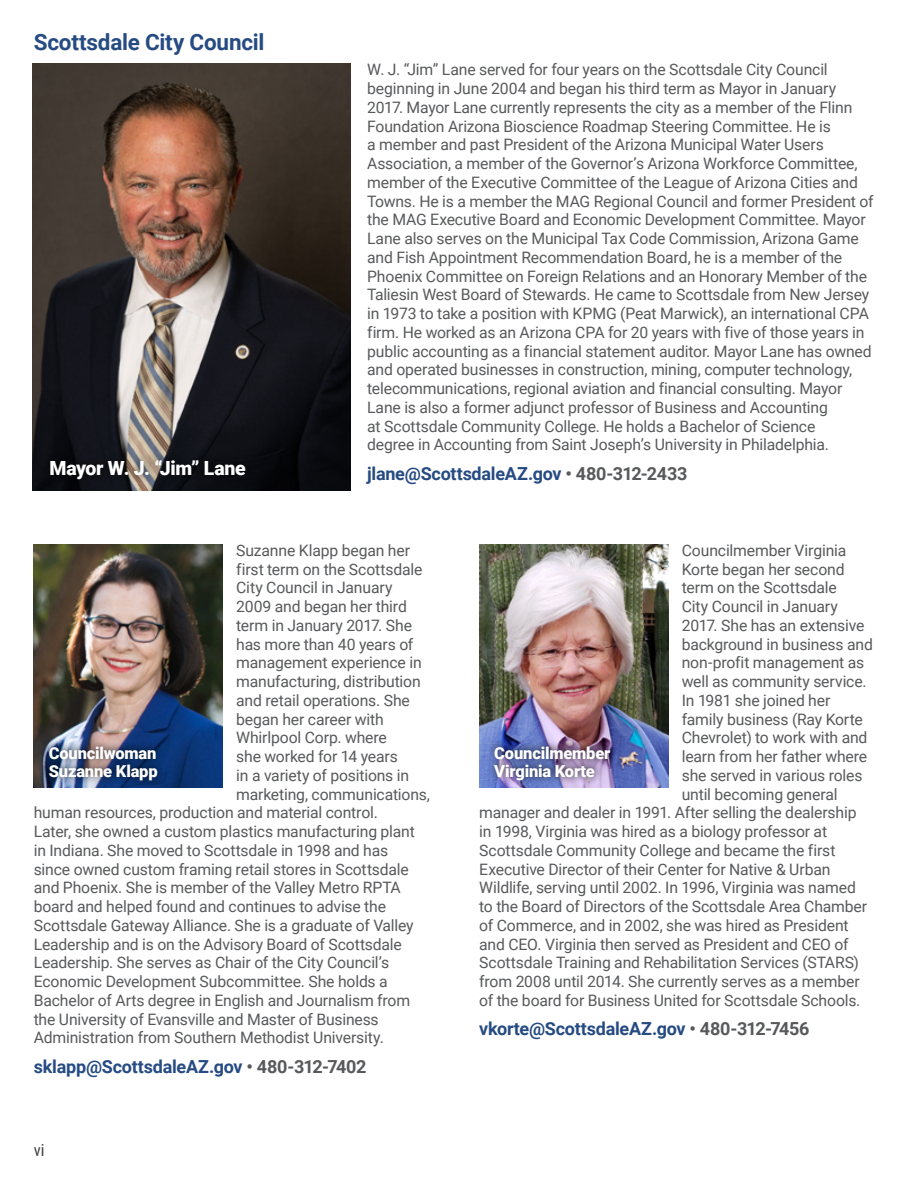
<style>
.page{position:relative;width:918px;height:1188px;background:#fff}
.page>*{position:absolute;margin:0;border:0;box-sizing:border-box;transform-origin:0 0}
.t1{font:700 22.5px "Roboto";letter-spacing:-.01em;color:#264b83}
.t2{font:900 19.5px "Roboto";letter-spacing:-.015em;color:#fff}
.t3{font:700 18px "Roboto";letter-spacing:-.015em;color:#264b83}
.t4{font:900 16.5px/18px "Roboto";letter-spacing:-.01em;color:#fff}
.t5{font:16.5px "Roboto Condensed";color:#414042}
.t6{font:15.75px/18.8px "Roboto";letter-spacing:-.01em;color:#58595b}
.s1{color:#58595b}
</style>
<div class="page">
<img style="left:33px;top:64px;width:317px;height:427px">
<div style="left:43px;top:452px;width:210px;height:34px;background:#000;opacity:.75"></div>
<img style="left:34px;top:544px;width:189px;height:243px">
<div style="left:42px;top:739px;width:123px;height:49px;background:#000;opacity:.75"></div>
<img style="left:479px;top:544px;width:189px;height:243px">
<div style="left:487px;top:739px;width:132px;height:49px;background:#000;opacity:.75"></div>
<h1 class="t1" style="left:34px;top:26px;width:232px">Scottsdale City Council</h1>
<p class="t6" style="left:367px;top:60px;width:508px">W. J. “Jim” Lane served for four years on the Scottsdale City Council beginning in June 2004 and began his third term as Mayor in January 2017. Mayor Lane currently represents the city as a member of the Flinn Foundation Arizona Bioscience Roadmap Steering Committee. He is<br>a member and past President of the Arizona Municipal Water Users Association, a member of the Governor’s Arizona Workforce Committee, member of the Executive Committee of the League of Arizona Cities and Towns. He is a member the MAG Regional Council and former President of the MAG Executive Board and Economic Development Committee. Mayor Lane also serves on the Municipal Tax Code Commission, Arizona Game and Fish Appointment Recommendation Board, he is a member of the Phoenix Committee on Foreign Relations and an Honorary Member of the Taliesin West Board of Stewards. He came to Scottsdale from New Jersey in 1973 to take a position with KPMG (Peat Marwick), an international CPA firm. He worked as an Arizona CPA for 20 years with five of those years in public accounting as a financial statement auditor. Mayor Lane has owned and operated businesses in construction, mining, computer technology, telecommunications, regional aviation and financial consulting. Mayor Lane is also a former adjunct professor of Business and Accounting<br>at Scottsdale Community College. He holds a Bachelor of Science<br>degree in Accounting from Saint Joseph’s University in Philadelphia.</p>
<p class="t2" style="left:50px;top:454px;width:198px">Mayor W. J. “Jim” Lane</p>
<p class="t3" style="left:367px;top:461px;width:322px">jlane@ScottsdaleAZ.gov <span class="s1">• 480-312-2433</span></p>
<p class="t6" style="left:236px;top:540px;width:175px">Suzanne Klapp began her</p>
<p class="t6" style="left:236px;top:559px;width:188px">first term on the Scottsdale</p>
<p class="t6" style="left:236px;top:578px;width:158px">City Council in January</p>
<p class="t6" style="left:236px;top:597px;width:172px">2009 and began her third</p>
<p class="t6" style="left:236px;top:615px;width:177px">term in January 2017. She</p>
<p class="t6" style="left:236px;top:634px;width:179px">has more than 40 years of</p>
<p class="t6" style="left:236px;top:653px;width:187px">management experience in</p>
<p class="t6" style="left:236px;top:672px;width:186px">manufacturing, distribution</p>
<p class="t6" style="left:236px;top:690px;width:175px">and retail operations. She</p>
<p class="t6" style="left:236px;top:709px;width:149px">began her career with</p>
<p class="t6" style="left:236px;top:728px;width:152px">Whirlpool Corp. where</p>
<p class="t6" style="left:236px;top:747px;width:163px">she worked for 14 years</p>
<p class="t6" style="left:236px;top:765px;width:174px">in a variety of positions in</p>
<p class="t6" style="left:236px;top:784px;width:195px">marketing, communications,</p>
<p class="t6" style="left:34px;top:803px;width:346px">human resources, production and material control.</p>
<p class="t6" style="left:34px;top:822px;width:383px">Later, she owned a custom plastics manufacturing plant</p>
<p class="t6" style="left:34px;top:840px;width:356px">in Indiana. She moved to Scottsdale in 1998 and has</p>
<p class="t6" style="left:34px;top:859px;width:377px">since owned custom framing retail stores in Scottsdale</p>
<p class="t6" style="left:34px;top:878px;width:369px">and Phoenix. She is member of the Valley Metro RPTA</p>
<p class="t6" style="left:34px;top:897px;width:354px">board and helped found and continues to advise the</p>
<p class="t6" style="left:34px;top:915px;width:381px">Scottsdale Gateway Alliance. She is a graduate of Valley</p>
<p class="t6" style="left:34px;top:934px;width:370px">Leadership and is on the Advisory Board of Scottsdale</p>
<p class="t6" style="left:34px;top:953px;width:357px">Leadership. She serves as Chair of the City Council’s</p>
<p class="t6" style="left:34px;top:972px;width:356px">Economic Development Subcommittee. She holds a</p>
<p class="t6" style="left:34px;top:990px;width:378px">Bachelor of Arts degree in English and Journalism from</p>
<p class="t6" style="left:34px;top:1009px;width:347px">the University of Evansville and Master of Business</p>
<p class="t6" style="left:34px;top:1028px;width:352px">Administration from Southern Methodist University.</p>
<p class="t3" style="left:34px;top:1054px;width:334px">sklapp@ScottsdaleAZ.gov <span class="s1">• 480-312-7402</span></p>
<p class="t4" style="left:49px;top:743px;width:111px">Councilwoman<br>Suzanne Klapp</p>
<p class="t5" style="left:34px;top:1139px;width:12px">vi</p>
<p class="t6" style="left:682px;top:540px;width:166px">Councilmember Virginia</p>
<p class="t6" style="left:682px;top:559px;width:164px">Korte began her second</p>
<p class="t6" style="left:682px;top:578px;width:157px">term on the Scottsdale</p>
<p class="t6" style="left:682px;top:597px;width:158px">City Council in January</p>
<p class="t6" style="left:682px;top:615px;width:184px">2017. She has an extensive</p>
<p class="t6" style="left:682px;top:634px;width:193px">background in business and</p>
<p class="t6" style="left:682px;top:653px;width:184px">non-profit management as</p>
<p class="t6" style="left:682px;top:672px;width:186px">well as community service.</p>
<p class="t6" style="left:682px;top:690px;width:150px">In 1981 she joined her</p>
<p class="t6" style="left:682px;top:709px;width:183px">family business (Ray Korte</p>
<p class="t6" style="left:682px;top:728px;width:187px">Chevrolet) to work with and</p>
<p class="t6" style="left:682px;top:747px;width:187px">learn from her father where</p>
<p class="t6" style="left:682px;top:765px;width:182px">she served in various roles</p>
<p class="t6" style="left:682px;top:784px;width:158px">until becoming general</p>
<p class="t6" style="left:479px;top:803px;width:379px">manager and dealer in 1991. After selling the dealership</p>
<p class="t6" style="left:479px;top:822px;width:349px">in 1998, Virginia was hired as a biology professor at</p>
<p class="t6" style="left:479px;top:840px;width:358px">Scottsdale Community College and became the first</p>
<p class="t6" style="left:479px;top:859px;width:353px">Executive Director of their Center for Native &amp; Urban</p>
<p class="t6" style="left:479px;top:878px;width:378px">Wildlife, serving until 2002. In 1996, Virginia was named</p>
<p class="t6" style="left:479px;top:897px;width:390px">to the Board of Directors of the Scottsdale Area Chamber</p>
<p class="t6" style="left:479px;top:915px;width:371px">of Commerce, and in 2002, she was hired as President</p>
<p class="t6" style="left:479px;top:934px;width:371px">and CEO. Virginia then served as President and CEO of</p>
<p class="t6" style="left:479px;top:953px;width:381px">Scottsdale Training and Rehabilitation Services (STARS)</p>
<p class="t6" style="left:479px;top:972px;width:382px">from 2008 until 2014. She currently serves as a member</p>
<p class="t6" style="left:479px;top:990px;width:383px">of the board for Business United for Scottsdale Schools.</p>
<p class="t3" style="left:479px;top:1016px;width:332px">vkorte@ScottsdaleAZ.gov <span class="s1">• 480-312-7456</span></p>
<p class="t4" style="left:494px;top:743px;width:118px">Councilmember<br>Virginia Korte</p>
</div>
